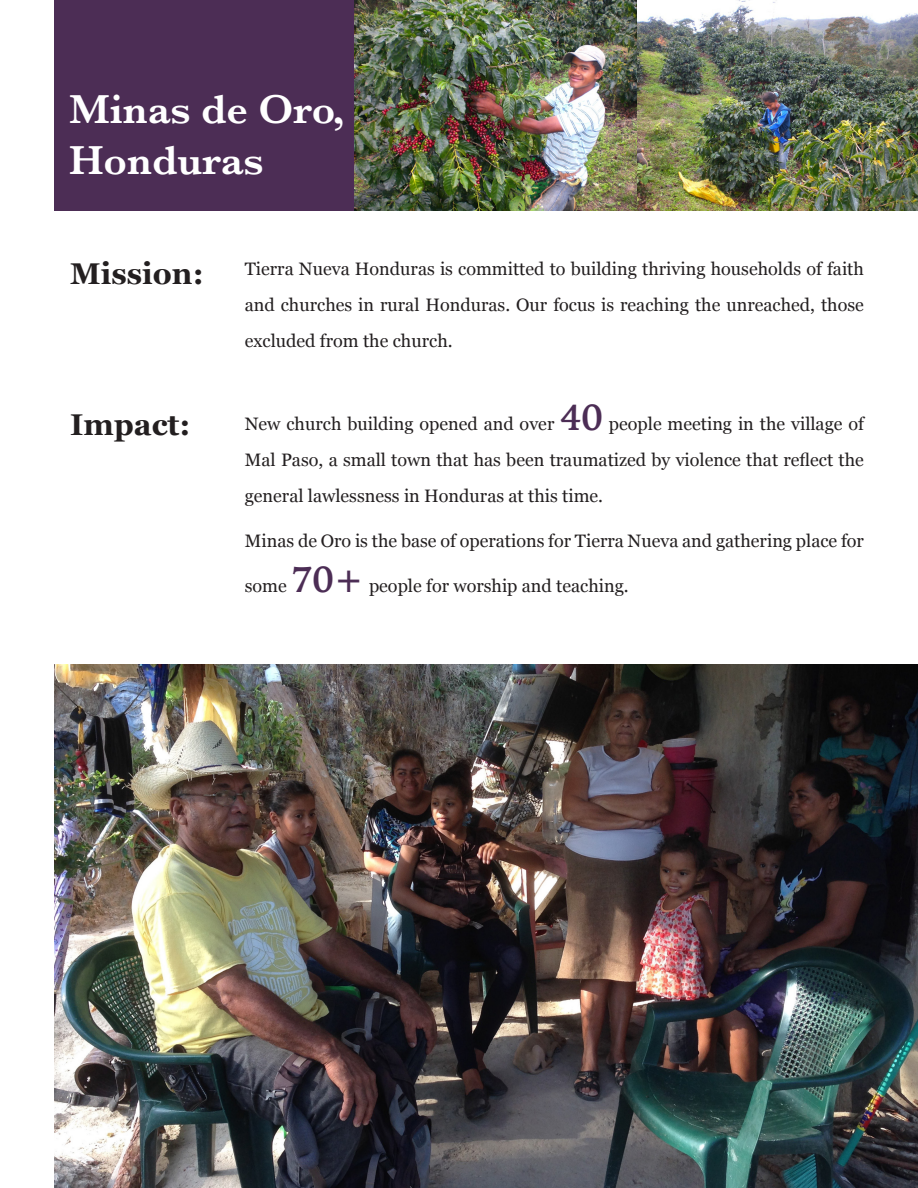
<style>
.page{position:relative;width:918px;height:1188px;background:#fff}
.page>*{position:absolute;margin:0;border:0;box-sizing:border-box;transform-origin:0 0}
.t1{font:600 42px "Baskerville";color:#fff}
.t2{font:700 30px "Georgia";color:#231f20}
.t3{font:18px/36px "Georgia";color:#231f20;text-align:justify}
.s1{font-family:"Iowan Old Style";font-weight:700;font-size:36px;color:#4c2d55}
</style>
<div class="page">
<img style="left:54px;top:664px;width:864px;height:524px">
<div style="left:54px;top:0;width:301px;height:211px;background:#4c2d55"></div>
<img style="left:355px;top:0;width:563px;height:211px">
<p class="t1" style="left:69px;top:80px;width:277px">Minas de Oro,</p>
<p class="t1" style="left:69px;top:131px;width:196px">Honduras</p>
<p class="t2" style="left:70px;top:251px;width:135px">Mission:</p>
<p class="t2" style="left:70px;top:402px;width:122px">Impact:</p>
<p class="t3" style="left:245px;top:250px;width:621px">Tierra Nueva Honduras is committed to building thriving households of faith and churches in rural Honduras. Our focus is reaching the unreached, those excluded from the church.</p>
<p class="t3" style="left:245px;top:405px;width:621px">New church building opened and over <span class="s1">40</span> people meeting in the village of Mal Paso, a small town that has been traumatized by violence that reflect the general lawlessness in Honduras at this time.</p>
<p class="t3" style="left:245px;top:522px;width:621px">Minas de Oro is the base of operations for Tierra Nueva and gathering place for</p>
<p class="t3" style="left:245px;top:567px;width:386px">some <span class="s1">70+</span> people for worship and teaching.</p>
</div>
